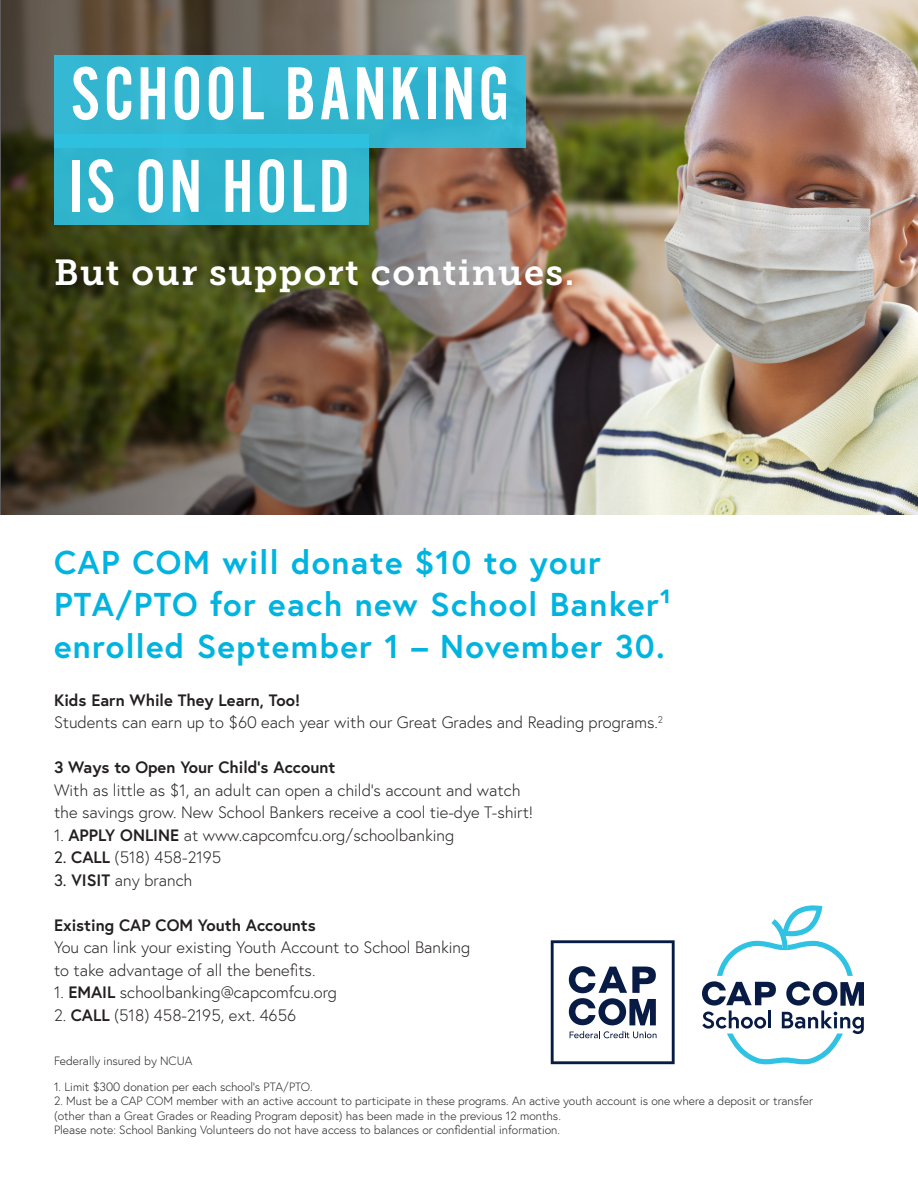
<style>
.page{position:relative;width:918px;height:1188px;background:#fff}
.page>*{position:absolute;margin:0;border:0;box-sizing:border-box;transform-origin:0 0}
.t1{font:78px "Alternate Got No 2 D";letter-spacing:.04em;color:#fff}
.t2{font:36px "Museo Slab 700";letter-spacing:.04em;color:#fff}
.t3{font:700 33px "Europa";letter-spacing:.04em;color:#00b4e0}
.t4{font:300 16.5px/22.5px "Europa";color:#231f20}
.t5{font:700 16.5px "Europa";color:#231f20}
.t6{font:300 12px/14.4px "Europa";color:#231f20}
.s1{font-weight:700}
.s2{font-weight:400}
</style>
<div class="page">
<img style="left:658px;top:0;width:260px;height:514px">
<img style="left:0;top:0;width:658px;height:514px">
<svg style="left:702px;top:905px;width:162px;height:159px"></svg>
<svg style="left:551px;top:940px;width:124px;height:124px"></svg>
<div style="left:54px;top:55px;width:472px;height:93px;background:#34b6d1"></div>
<div style="left:54px;top:134px;width:315px;height:91px;background:linear-gradient(to bottom,#2fb9d6,#31b3c9)"></div>
<p class="t1" style="left:71px;top:52px;width:440px">SCHOOL BANKING</p>
<p class="t1" style="left:68px;top:145px;width:283px">IS ON HOLD</p>
<p class="t2" style="left:54px;top:252px;width:522px">But our support continues.</p>
<p class="t3" style="left:54px;top:540px;width:549px">CAP COM will donate $10 to your</p>
<p class="t3" style="left:54px;top:582px;width:618px">PTA/PTO for each new School Banker¹</p>
<p class="t3" style="left:54px;top:624px;width:612px">enrolled September 1 – November 30.</p>
<p class="t5" style="left:54px;top:689px;width:248px">Kids Earn While They Learn, Too!</p>
<p class="t4" style="left:54px;top:711px;width:611px">Students can earn up to $60 each year with our Great Grades and Reading programs.<sup>2</sup></p>
<p class="t5" style="left:54px;top:756px;width:283px">3 Ways to Open Your Child’s Account</p>
<p class="t4" style="left:54px;top:779px;width:468px">With as little as $1, an adult can open a child’s account and watch</p>
<p class="t4" style="left:54px;top:801px;width:481px">the savings grow. New School Bankers receive a cool tie-dye T-shirt!</p>
<p class="t4" style="left:54px;top:824px;width:402px">1. <span class="s1">APPLY ONLINE</span> at www.capcomfcu.org/schoolbanking</p>
<p class="t4" style="left:54px;top:846px;width:169px"><span class="s2">2.</span> <span class="s1">CALL</span> (518) 458-2195</p>
<p class="t4" style="left:54px;top:869px;width:140px"><span class="s2">3.</span> <span class="s1">VISIT</span> any branch</p>
<p class="t5" style="left:54px;top:914px;width:263px">Existing CAP COM Youth Accounts</p>
<p class="t4" style="left:54px;top:936px;width:418px">You can link your existing Youth Account to School Banking to take advantage of all the benefits.</p>
<p class="t4" style="left:54px;top:981px;width:284px">1. <span class="s1">EMAIL</span> schoolbanking@capcomfcu.org</p>
<p class="t4" style="left:54px;top:1004px;width:244px">2. <span class="s1">CALL</span> (518) 458-2195, ext. 4656</p>
<p class="t6" style="left:54px;top:1053px;width:140px">Federally insured by NCUA</p>
<p class="t6" style="left:54px;top:1079px;width:260px">1. Limit $300 donation per each school’s PTA/PTO.</p>
<p class="t6" style="left:54px;top:1094px;width:761px">2. Must be a CAP COM member with an active account to participate in these programs. An active youth account is one where a deposit or transfer (other than a Great Grades or Reading Program deposit) has been made in the previous 12 months.<br>Please note: School Banking Volunteers do not have access to balances or confidential information.</p>
</div>
